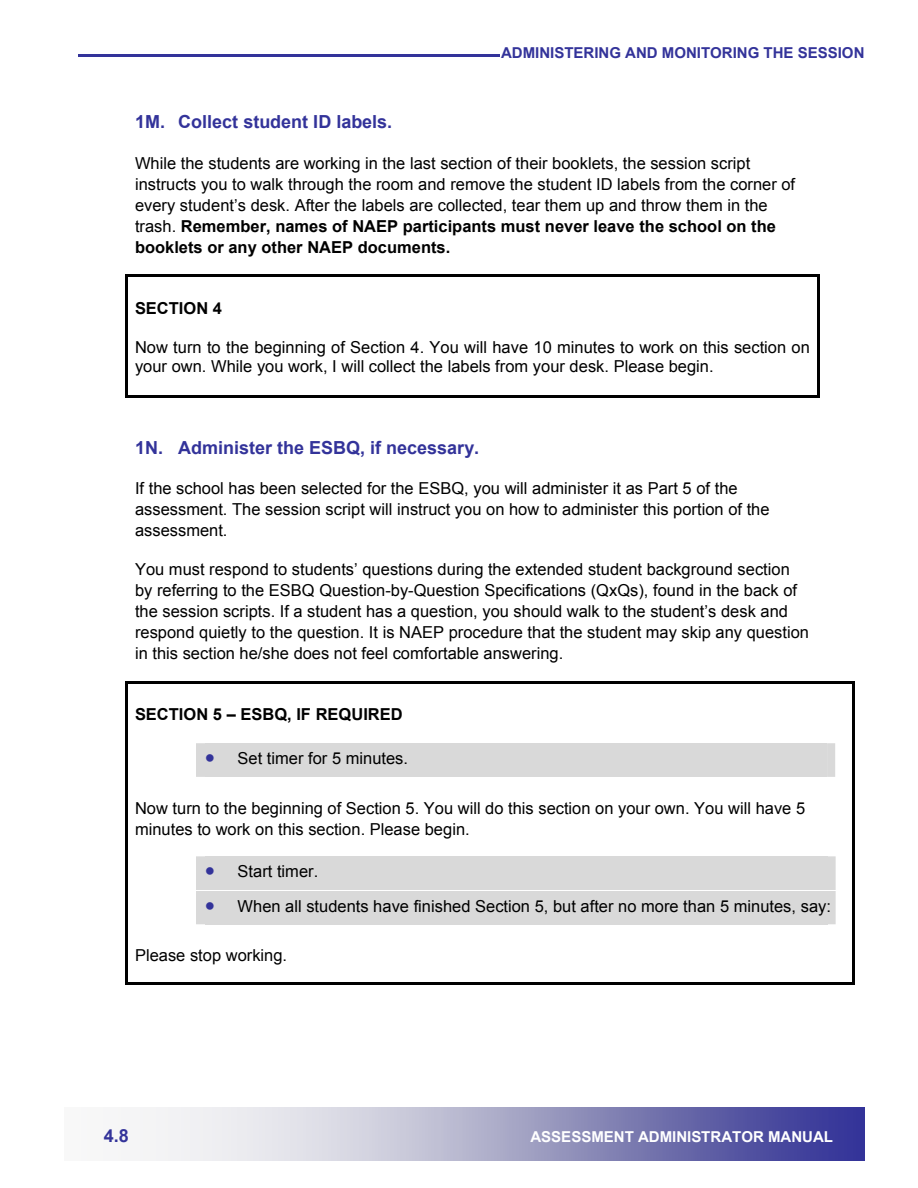
<style>
.page{position:relative;width:918px;height:1188px;background:#fff}
.page>*{position:absolute;margin:0;border:0;box-sizing:border-box;transform-origin:0 0}
.t1{font:700 18px "Arial";color:#33339a}
.t2{font:16.5px/21px "Arial";color:#000}
.t3{font:700 16.5px "Arial";color:#000}
.t4{font:700 15px "Arial";color:#33339a}
.t5{font:700 15px "Arial";color:#fff}
.s1{font-weight:700}
.s2{color:#33339a}
</style>
<div class="page">
<hr style="left:78px;top:54px;width:786px;height:2px;background:#33339a">
<img style="left:140px;top:1107px;width:724px;height:54px">
<div style="left:500px;top:44px;width:364px;height:37px;background:#fff"></div>
<hr style="left:126px;top:274px;width:693px;height:3px;background:#000">
<hr style="left:126px;top:277px;width:2px;height:121px;background:#000">
<hr style="left:126px;top:395px;width:691px;height:3px;background:#000">
<hr style="left:817px;top:277px;width:2px;height:121px;background:#000">
<svg style="left:196px;top:743px;width:639px;height:34px"></svg>
<div style="left:205px;top:743px;width:622px;height:34px;background:#d9d9d9"></div>
<div style="left:196px;top:856px;width:640px;height:68px;background:#d9d9d9"></div>
<div style="left:205px;top:891px;width:623px;height:33px;background:#d9d9d9"></div>
<hr style="left:197px;top:890px;width:638px;height:1px;background:#fff">
<hr style="left:126px;top:681px;width:728px;height:2px;background:#000">
<hr style="left:126px;top:683px;width:2px;height:302px;background:#000">
<hr style="left:126px;top:983px;width:726px;height:2px;background:#000">
<hr style="left:852px;top:683px;width:2px;height:302px;background:#000">
<p class="t4" style="left:501px;top:45px;width:365px">ADMINISTERING AND MONITORING THE SESSION</p>
<p class="t1" style="left:135px;top:112px;width:259px">1M. Collect student ID labels.</p>
<p class="t2" style="left:135px;top:153px;width:662px">While the students are working in the last section of their booklets, the session script instructs you to walk through the room and remove the student ID labels from the corner of every student’s desk. After the labels are collected, tear them up and throw them in the trash. <span class="s1">Remember, names of NAEP participants must never leave the school on the booklets or any other NAEP documents.</span></p>
<p class="t3" style="left:135px;top:299px;width:89px">SECTION 4</p>
<p class="t2" style="left:135px;top:337px;width:676px;line-height:19.5px">Now turn to the beginning of Section 4. You will have 10 minutes to work on this section on your own. While you work, I will collect the labels from your desk. Please begin.</p>
<p class="t1" style="left:135px;top:437px;width:346px">1N. Administer the ESBQ, if necessary.</p>
<p class="t2" style="left:135px;top:478px;width:636px">If the school has been selected for the ESBQ, you will administer it as Part 5 of the assessment. The session script will instruct you on how to administer this portion of the assessment.</p>
<p class="t2" style="left:135px;top:559px;width:676px">You must respond to students’ questions during the extended student background section by referring to the ESBQ Question-by-Question Specifications (QxQs), found in the back of the session scripts. If a student has a question, you should walk to the student’s desk and respond quietly to the question. It is NAEP procedure that the student may skip any question in this section he/she does not feel comfortable answering.</p>
<p class="t3" style="left:135px;top:705px;width:269px">SECTION 5 – ESBQ, IF REQUIRED</p>
<p class="t2" style="left:205px;top:748px;width:204px"><span class="s2">•</span> Set timer for 5 minutes.</p>
<p class="t2" style="left:135px;top:797px;width:672px">Now turn to the beginning of Section 5. You will do this section on your own. You will have 5 minutes to work on this section. Please begin.</p>
<p class="t2" style="left:205px;top:861px;width:115px"><span class="s2">•</span> Start timer.</p>
<p class="t2" style="left:205px;top:895px;width:627px"><span class="s2">•</span> When all students have finished Section 5, but after no more than 5 minutes, say:</p>
<p class="t2" style="left:135px;top:945px;width:154px">Please stop working.</p>
<p class="t1" style="left:104px;top:1125px;width:27px">4.8</p>
<p class="t5" style="left:530px;top:1128px;width:304px">ASSESSMENT ADMINISTRATOR MANUAL</p>
</div>
